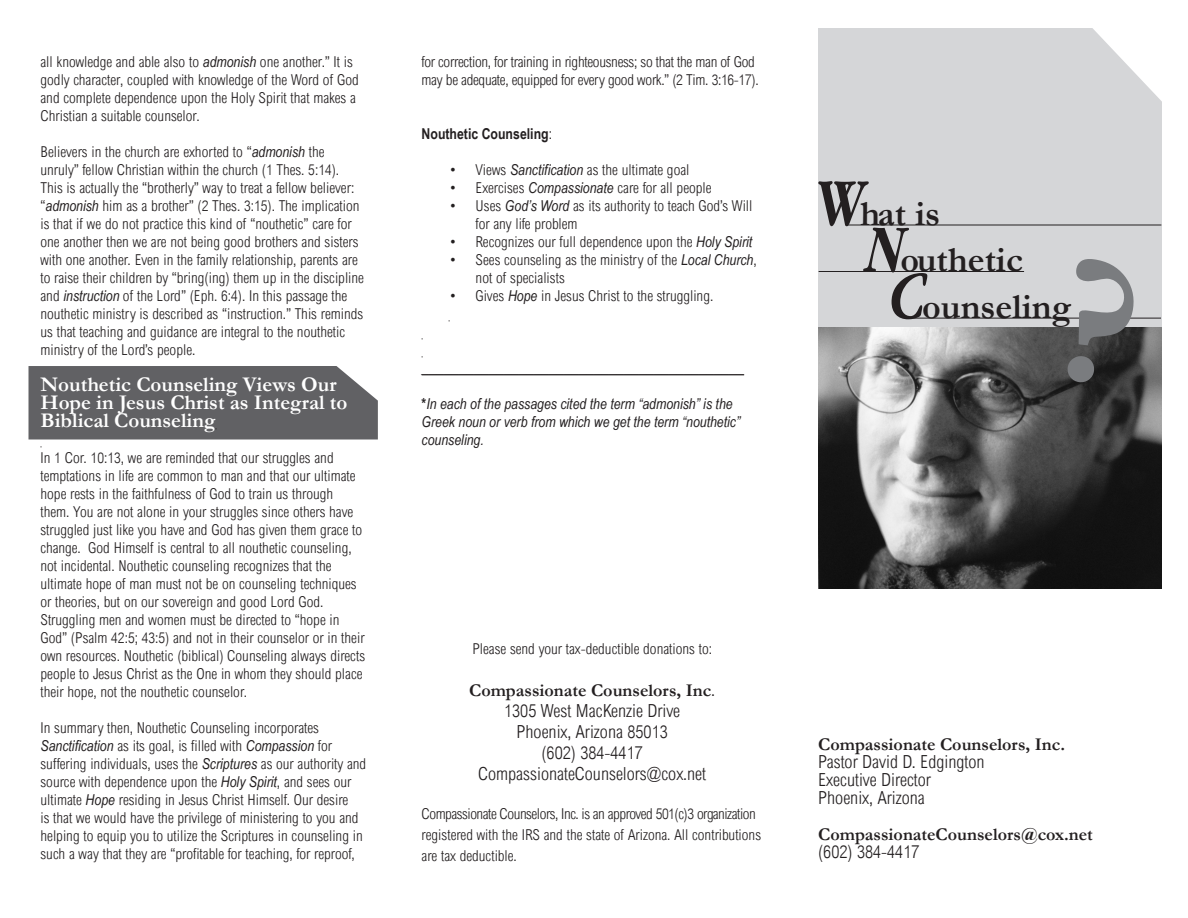
<style>
.page{position:relative;width:1188px;height:918px;background:#fff}
.page>*{position:absolute;margin:0;border:0;box-sizing:border-box;transform-origin:0 0}
.Body_Copy{font:700 36px "Garamond";color:#231f20}
.t1{font:700 21px "Garamond";color:#fff}
.Body_Copy-2{font:300 condensed 18px "Arial";color:#231f20}
.Body_Copy-3{font:700 18px "Garamond";color:#231f20}
.Paragraph{font:300 condensed 15px/18px "Arial";color:#231f20}
.Paragraph-2{font:300 condensed 15px/18px "Arial";letter-spacing:-.02em;color:#231f20}
.t2{font:italic 15px/18px "Arial Narrow";color:#231f20}
.t3{font:700 15px "Arial Narrow";color:#231f20}
.s1{font-family:"Arial Narrow";font-weight:400;font-style:italic;font-stretch:normal}
.s2{font-family:"Arial";font-weight:300;font-stretch:condensed}
.s3{font-weight:700;font-style:normal}
.s4{font-style:italic;font-stretch:condensed;font-size:69px}
</style>
<div class="page">
<div style="left:818px;top:28px;width:344px;height:329px;background:#d5d6d8"></div>
<svg style="left:1093px;top:28px;width:69px;height:73px"></svg>
<hr style="left:846px;top:225px;width:315px;height:1px;background:#231f20">
<hr style="left:819px;top:271px;width:205px;height:1px;background:#231f20">
<hr style="left:906px;top:318px;width:255px;height:1px;background:#231f20">
<img style="left:818px;top:327px;width:343px;height:261px">
<div style="left:29px;top:366px;width:349px;height:74px;background:#616164"></div>
<hr style="left:422px;top:374px;width:322px;height:1px;background:#231f20">
<svg style="left:1062px;top:317px;width:77px;height:71px;background:#4b4b4b"></svg>
<p class="Paragraph" style="left:41px;top:53px;width:320px">all knowledge and able also to <span class="s1">admonish</span> one another.” It is godly character, coupled with knowledge of the Word of God and complete dependence upon the Holy Spirit that makes a Christian a suitable counselor.</p>
<p class="Paragraph" style="left:41px;top:143px;width:325px">Believers in the church are exhorted to “<span class="s1">admonish</span> the unruly” fellow Christian within the church (1 Thes. 5:14).<br>This is actually the “brotherly” way to treat a fellow believer: “<span class="s1">admonish</span> him as a brother” (2 Thes. 3:15). The implication is that if we do not practice this kind of “nouthetic” care for one another then we are not being good brothers and sisters with one another. Even in the family relationship, parents are to raise their children by “bring(ing) them up in the discipline and <span class="s1">instruction</span> of the Lord” (Eph. 6:4). In this passage the nouthetic ministry is described as “instruction.” This reminds us that teaching and guidance are integral to the nouthetic ministry of the Lord’s people.</p>
<p class="t1" style="left:41px;top:372px;width:298px">Nouthetic Counseling Views Our</p>
<p class="t1" style="left:41px;top:390px;width:308px">Hope in Jesus Christ as Integral to</p>
<p class="t1" style="left:41px;top:408px;width:176px">Biblical Counseling</p>
<p class="Paragraph" style="left:41px;top:449px;width:326px">In 1 Cor. 10:13, we are reminded that our struggles and temptations in life are common to man and that our ultimate hope rests in the faithfulness of God to train us through them. You are not alone in your struggles since others have struggled just like you have and God has given them grace to change. God Himself is central to all nouthetic counseling, not incidental. Nouthetic counseling recognizes that the ultimate hope of man must not be on counseling techniques or theories, but on our sovereign and good Lord God.<br>Struggling men and women must be directed to “hope in God” (Psalm 42:5; 43:5) and not in their counselor or in their own resources. Nouthetic (biblical) Counseling always directs people to Jesus Christ as the One in whom they should place their hope, not the nouthetic counselor.</p>
<p class="Paragraph" style="left:41px;top:719px;width:327px">In summary then, Nouthetic Counseling incorporates <span class="s1">Sanctification</span> as its goal, is filled with <span class="s1">Compassion</span> for suffering individuals, uses the <span class="s1">Scriptures</span> as our authority and source with dependence upon the <span class="s1">Holy Spirit</span>, and sees our ultimate <span class="s1">Hope</span> residing in Jesus Christ Himself. Our desire<br>is that we would have the privilege of ministering to you and helping to equip you to utilize the Scriptures in counseling in such a way that they are “profitable for teaching, for reproof,</p>
<p class="Paragraph-2" style="left:422px;top:53px;width:339px">for correction, for training in righteousness; so that the man of God may be adequate, equipped for every good work.” (2 Tim. 3:16-17).</p>
<p class="t3" style="left:422px;top:125px;width:132px">Nouthetic Counseling<span class="s2">:</span></p>
<p class="Paragraph" style="left:449px;top:161px;width:242px">• Views <span class="s1">Sanctification</span> as the ultimate goal</p>
<p class="Paragraph" style="left:449px;top:179px;width:264px">• Exercises <span class="s1">Compassionate</span> care for all people</p>
<p class="Paragraph" style="left:476px;top:197px;width:278px;text-indent:-27px">• Uses <span class="s1">God’s Word</span> as its authority to teach God’s Will for any life problem</p>
<p class="Paragraph" style="left:449px;top:233px;width:305px">• Recognizes our full dependence upon the <span class="s1">Holy Spirit</span></p>
<p class="Paragraph" style="left:476px;top:251px;width:283px;text-indent:-27px">• Sees counseling as the ministry of the <span class="s1">Local Church</span>, not of specialists</p>
<p class="Paragraph" style="left:449px;top:287px;width:266px">• Gives <span class="s1">Hope</span> in Jesus Christ to the struggling.</p>
<p class="Paragraph" style="left:422px;top:359px;width:324px">___________________________________________</p>
<p class="t2" style="left:422px;top:395px;width:320px"><span class="s3">*</span>In each of the passages cited the term “admonish” is the<br>Greek noun or verb from which we get the term “nouthetic” counseling.</p>
<p class="Paragraph" style="left:472px;top:640px;width:241px">Please send your tax-deductible donations to:</p>
<p class="Body_Copy-3" style="left:469px;top:679px;width:247px">Compassionate Counselors, Inc<span class="s2">.</span></p>
<p class="Body_Copy-2" style="left:504px;top:700px;width:178px">1305 West MacKenzie Drive</p>
<p class="Body_Copy-2" style="left:517px;top:721px;width:153px">Phoenix, Arizona 85013</p>
<p class="Body_Copy-2" style="left:542px;top:742px;width:103px">(602) 384-4417</p>
<p class="Body_Copy-2" style="left:478px;top:763px;width:229px">CompassionateCounselors@cox.net</p>
<p class="Paragraph" style="left:422px;top:803px;width:341px;line-height:21px">Compassionate Counselors, Inc. is an approved 501(c)3 organization registered with the IRS and the state of Arizona. All contributions are tax deductible.</p>
<p class="Body_Copy" style="left:818px;top:192px;width:123px"><span class="s4">W</span>hat is</p>
<p class="Body_Copy" style="left:867px;top:238px;width:158px"><span class="s4">N</span>outhetic</p>
<p class="Body_Copy" style="left:890px;top:285px;width:183px"><span class="s4">C</span>ounseling</p>
<p class="Body_Copy-3" style="left:818px;top:733px;width:248px">Compassionate Counselors, Inc.</p>
<p class="Body_Copy-2" style="left:818px;top:751px;width:168px">Pastor David D. Edgington</p>
<p class="Body_Copy-2" style="left:818px;top:769px;width:114px">Executive Director</p>
<p class="Body_Copy-2" style="left:818px;top:787px;width:108px">Phoenix, Arizona</p>
<p class="Body_Copy-3" style="left:818px;top:823px;width:276px">CompassionateCounselors@cox.net</p>
<p class="Body_Copy-2" style="left:818px;top:841px;width:103px">(602) 384-4417</p>
</div>
